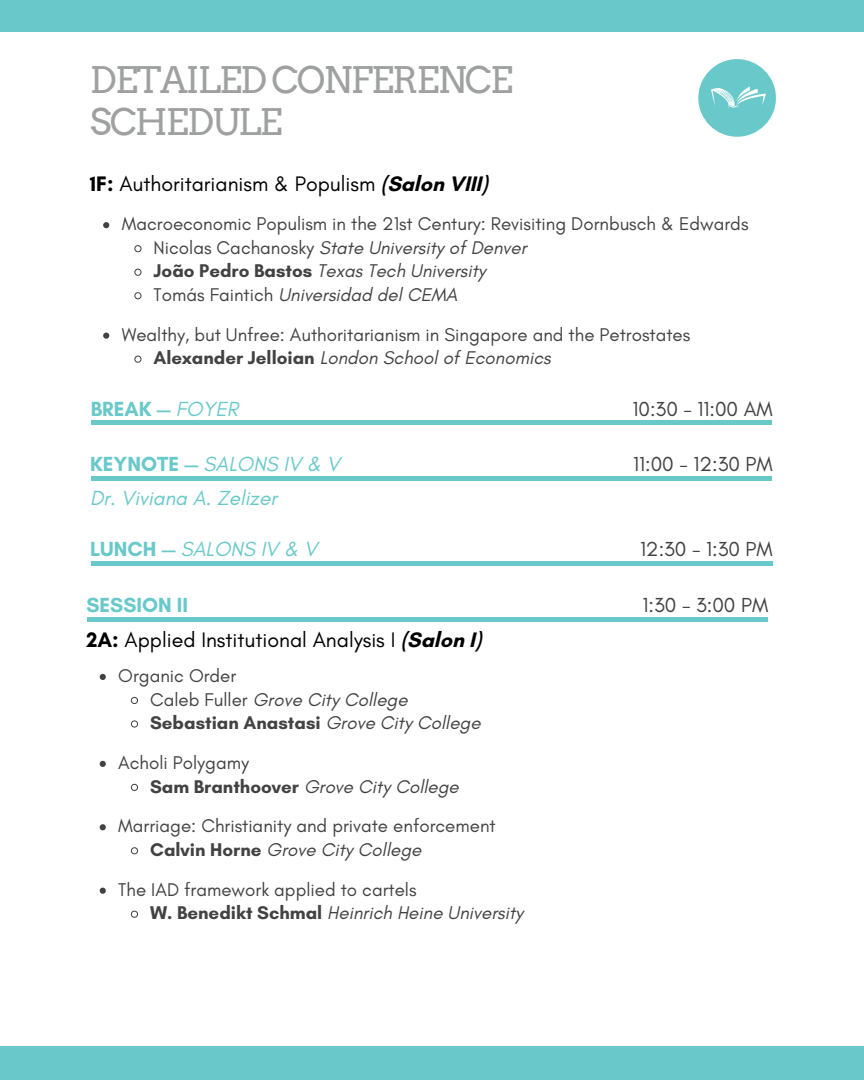
<style>
.page{position:relative;width:864px;height:1080px;background:#fff}
.page>*{position:absolute;margin:0;border:0;box-sizing:border-box;transform-origin:0 0}
.t1{font:36.6px/42px "Arvo";letter-spacing:-.05em;color:#9fa0a0}
.t2{font:21.45px "Glacial Indifference";color:#000}
.t3{font:italic 20.85px "Glacial Indifference";color:#69c9ca}
.t4{font:700 20.85px "Glacial Indifference";color:#69c9ca}
.t5{font:20.7px "Glacial Indifference";color:#424242}
.t6{font:18.75px/23.5px "Glacial Indifference";color:#424242}
.t7{font:italic 18.75px/23.5px "Glacial Indifference";color:#424242}
.s1{font-weight:700}
.s2{font-style:italic}
.s3{font-weight:400;font-style:italic}
.s4{font-weight:700;font-style:normal}
.s5{font-style:normal}
</style>
<div class="page">
<div style="left:698px;top:59px;width:78px;height:78px;background:#69c9ca;border-radius:50%"></div>
<div style="left:0;top:1047px;width:864px;height:33px;background:#69c9ca"></div>
<div style="left:0;top:0;width:864px;height:32px;background:#69c9ca"></div>
<div style="left:91px;top:420px;width:681px;height:5px;background:#69c9ca"></div>
<hr style="left:91px;top:476px;width:681px;height:4px;background:#69c9ca">
<hr style="left:91px;top:561px;width:681px;height:4px;background:#69c9ca">
<svg style="left:711px;top:87px;width:55px;height:21px"></svg>
<svg style="left:103px;top:222px;width:6px;height:6px"></svg>
<svg style="left:134px;top:245px;width:8px;height:8px"></svg>
<svg style="left:134px;top:268px;width:8px;height:8px"></svg>
<svg style="left:134px;top:292px;width:8px;height:8px"></svg>
<svg style="left:103px;top:333px;width:6px;height:6px"></svg>
<svg style="left:134px;top:355px;width:8px;height:8px"></svg>
<svg style="left:100px;top:674px;width:6px;height:6px"></svg>
<svg style="left:130px;top:696px;width:8px;height:8px"></svg>
<svg style="left:130px;top:720px;width:8px;height:8px"></svg>
<svg style="left:100px;top:761px;width:6px;height:6px"></svg>
<svg style="left:130px;top:783px;width:8px;height:8px"></svg>
<svg style="left:100px;top:824px;width:6px;height:6px"></svg>
<svg style="left:130px;top:847px;width:8px;height:8px"></svg>
<svg style="left:100px;top:888px;width:6px;height:6px"></svg>
<svg style="left:130px;top:910px;width:8px;height:8px"></svg>
<div style="left:87px;top:617px;width:681px;height:5px;background:#69c9ca"></div>
<h1 class="t1" style="left:90px;top:59px;width:425px">DETAILED CONFERENCE<br>SCHEDULE</h1>
<p class="t2" style="left:90px;top:171px;width:399px"><span class="s1">1F:</span> Authoritarianism &amp; Populism <span class="s1">(Salon VIII)</span></p>
<p class="t6" style="left:154px;top:212px;width:596px;text-indent:-32px">Macroeconomic Populism in the 21st Century: Revisiting Dornbusch &amp; Edwards Nicolas Cachanosky <span class="s2">State University of Denver<br></span><span class="s1">João Pedro Bastos</span> <span class="s2">Texas Tech University<br></span>Tomás Faintich <span class="s2">Universidad del CEMA</span></p>
<p class="t6" style="left:154px;top:322px;width:538px;text-indent:-32px">Wealthy, but Unfree: Authoritarianism in Singapore and the Petrostates<br><span class="s1">Alexander Jelloian</span> <span class="s2">London School of Economics</span></p>
<p class="t4" style="left:91px;top:396px;width:149px">BREAK — <span class="s3">FOYER</span></p>
<p class="t5" style="left:633px;top:396px;width:142px">10:30 - 11:00 AM</p>
<p class="t3" style="left:90px;top:451px;width:252px"><span class="s4">KEYNOTE —</span> SALONS IV &amp; V</p>
<p class="t5" style="left:633px;top:451px;width:141px">11:00 - 12:30 PM</p>
<p class="t3" style="left:90px;top:485px;width:188px">Dr. Viviana A. Zelizer</p>
<p class="t3" style="left:90px;top:536px;width:229px"><span class="s4">LUNCH —</span> SALONS IV &amp; V</p>
<p class="t5" style="left:640px;top:536px;width:134px">12:30 - 1:30 PM</p>
<p class="t4" style="left:86px;top:592px;width:103px">SESSION II</p>
<p class="t5" style="left:643px;top:592px;width:127px">1:30 - 3:00 PM</p>
<p class="t2" style="left:86px;top:627px;width:396px"><span class="s1">2A:</span> Applied Institutional Analysis I <span class="s1">(Salon I)</span></p>
<p class="t7" style="left:150px;top:664px;width:332px;text-indent:-32px"><span class="s5">Organic Order<br>Caleb Fuller</span> Grove City College<br><span class="s4">Sebastian Anastasi</span> Grove City College</p>
<p class="t7" style="left:150px;top:751px;width:310px;text-indent:-32px"><span class="s5">Acholi Polygamy<br></span><span class="s4">Sam Branthoover</span> Grove City College</p>
<p class="t6" style="left:150px;top:814px;width:347px;text-indent:-32px">Marriage: Christianity and private enforcement<br><span class="s1">Calvin Horne</span> <span class="s2">Grove City College</span></p>
<p class="t6" style="left:150px;top:877px;width:375px;text-indent:-32px">The IAD framework applied to cartels<br><span class="s1">W. Benedikt Schmal</span> <span class="s2">Heinrich Heine University</span></p>
</div>
